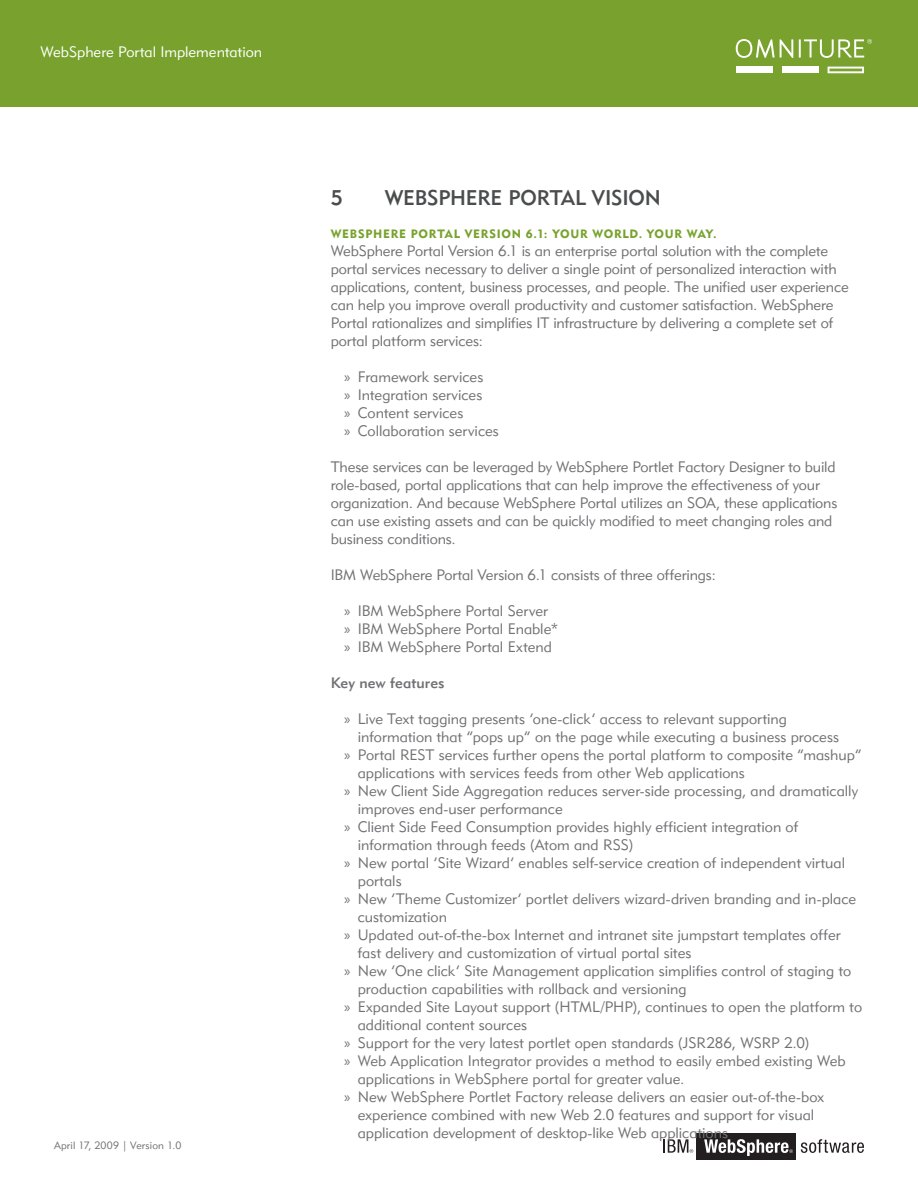
<style>
.page{position:relative;width:918px;height:1188px;background:#fff}
.page>*{position:absolute;margin:0;border:0;box-sizing:border-box;transform-origin:0 0}
.t1{font:21px "Geometric 415 BT Medium A";letter-spacing:-.01em;color:#4b4c4d}
.Bullets{font:15px/18px "Geometric 415 BT Lite A";color:#717074}
.t2{font:15px "Geometric 415 BT Lite A";letter-spacing:.005em;color:#fff}
.t3{font:15px "Geometric 415 BT Medium A";letter-spacing:.005em;color:#717074}
.t4{font:12px "Geometric 415 BT Black A";letter-spacing:.065em;color:#78a22d}
.t5{font:10.5px "Geometric 415 BT Lite A";letter-spacing:.015em;color:#717074}
.s1{font-family:"Myriad Pro"}
</style>
<div class="page">
<div style="left:0;top:0;width:918px;height:107px;background:#78a22d"></div>
<div style="left:736px;top:67px;width:37px;height:6px;background:#fff"></div>
<div style="left:782px;top:67px;width:36px;height:6px;background:#fff"></div>
<svg style="left:828px;top:67px;width:36px;height:6px"></svg>
<svg style="left:736px;top:39px;width:57px;height:19px"></svg>
<svg style="left:799px;top:39px;width:73px;height:19px"></svg>
<div style="left:697px;top:1133px;width:99px;height:27px;background:#231f20"></div>
<svg style="left:801px;top:1139px;width:63px;height:14px"></svg>
<svg style="left:704px;top:1139px;width:89px;height:17px"></svg>
<svg style="left:663px;top:1139px;width:30px;height:14px"></svg>
<p class="t2" style="left:40px;top:43px;width:223px">WebSphere Portal Implementation</p>
<p class="t5" style="left:54px;top:1139px;width:129px">April 17, 2009 | Version 1.0</p>
<p class="t1" style="left:331px;top:185px;width:14px">5</p>
<p class="t1" style="left:385px;top:185px;width:278px">WEBSPHERE PORTAL VISION</p>
<p class="t4" style="left:331px;top:226px;width:387px">WEBSPHERE PORTAL VERSION 6.1: YOUR WORLD. YOUR WAY.</p>
<p class="Bullets" style="left:331px;top:242px;width:519px">WebSphere Portal Version 6.1 is an enterprise portal solution with the complete portal services necessary to deliver a single point of personalized interaction with applications, content, business processes, and people. The unified user experience can help you improve overall productivity and customer satisfaction. WebSphere Portal rationalizes and simplifies IT infrastructure by delivering a complete set of portal platform services:</p>
<p class="Bullets" style="left:344px;top:368px;width:141px"><span class="s1">»</span> Framework services</p>
<p class="Bullets" style="left:344px;top:386px;width:140px"><span class="s1">»</span> Integration services</p>
<p class="Bullets" style="left:344px;top:404px;width:121px"><span class="s1">»</span> Content services</p>
<p class="Bullets" style="left:344px;top:422px;width:156px"><span class="s1">»</span> Collaboration services</p>
<p class="Bullets" style="left:331px;top:458px;width:508px">These services can be leveraged by WebSphere Portlet Factory Designer to build role-based, portal applications that can help improve the effectiveness of your organization. And because WebSphere Portal utilizes an SOA, these applications can use existing assets and can be quickly modified to meet changing roles and business conditions.</p>
<p class="Bullets" style="left:331px;top:566px;width:387px">IBM WebSphere Portal Version 6.1 consists of three offerings:</p>
<p class="Bullets" style="left:344px;top:602px;width:205px"><span class="s1">»</span> IBM WebSphere Portal Server</p>
<p class="Bullets" style="left:344px;top:620px;width:216px"><span class="s1">»</span> IBM WebSphere Portal Enable*</p>
<p class="Bullets" style="left:344px;top:638px;width:209px"><span class="s1">»</span> IBM WebSphere Portal Extend</p>
<p class="t3" style="left:331px;top:674px;width:115px">Key new features</p>
<p class="Bullets" style="left:358px;top:710px;width:483px;text-indent:-14px"><span class="s1">»</span> Live Text tagging presents ‘one-click’ access to relevant supporting information that “pops up” on the page while executing a business process</p>
<p class="Bullets" style="left:358px;top:746px;width:505px;text-indent:-14px"><span class="s1">»</span> Portal REST services further opens the portal platform to composite “mashup” applications with services feeds from other Web applications</p>
<p class="Bullets" style="left:358px;top:782px;width:502px;text-indent:-14px"><span class="s1">»</span> New Client Side Aggregation reduces server-side processing, and dramatically improves end-user performance</p>
<p class="Bullets" style="left:358px;top:818px;width:442px;text-indent:-14px"><span class="s1">»</span> Client Side Feed Consumption provides highly efficient integration of information through feeds (Atom and RSS)</p>
<p class="Bullets" style="left:358px;top:854px;width:489px;text-indent:-14px"><span class="s1">»</span> New portal ‘Site Wizard’ enables self-service creation of independent virtual portals</p>
<p class="Bullets" style="left:358px;top:890px;width:500px;text-indent:-14px"><span class="s1">»</span> New ‘Theme Customizer’ portlet delivers wizard-driven branding and in-place customization</p>
<p class="Bullets" style="left:358px;top:926px;width:484px;text-indent:-14px"><span class="s1">»</span> Updated out-of-the-box Internet and intranet site jumpstart templates offer fast delivery and customization of virtual portal sites</p>
<p class="Bullets" style="left:358px;top:962px;width:495px;text-indent:-14px"><span class="s1">»</span> New ‘One click’ Site Management application simplifies control of staging to production capabilities with rollback and versioning</p>
<p class="Bullets" style="left:358px;top:998px;width:506px;text-indent:-14px"><span class="s1">»</span> Expanded Site Layout support (HTML/PHP), continues to open the platform to additional content sources</p>
<p class="Bullets" style="left:344px;top:1034px;width:467px"><span class="s1">»</span> Support for the very latest portlet open standards (JSR286, WSRP 2.0)</p>
<p class="Bullets" style="left:358px;top:1052px;width:490px;text-indent:-14px"><span class="s1">»</span> Web Application Integrator provides a method to easily embed existing Web applications in WebSphere portal for greater value.</p>
<p class="Bullets" style="left:358px;top:1088px;width:468px;text-indent:-14px"><span class="s1">»</span> New WebSphere Portlet Factory release delivers an easier out-of-the-box experience combined with new Web 2.0 features and support for visual application development of desktop-like Web applications</p>
</div>
